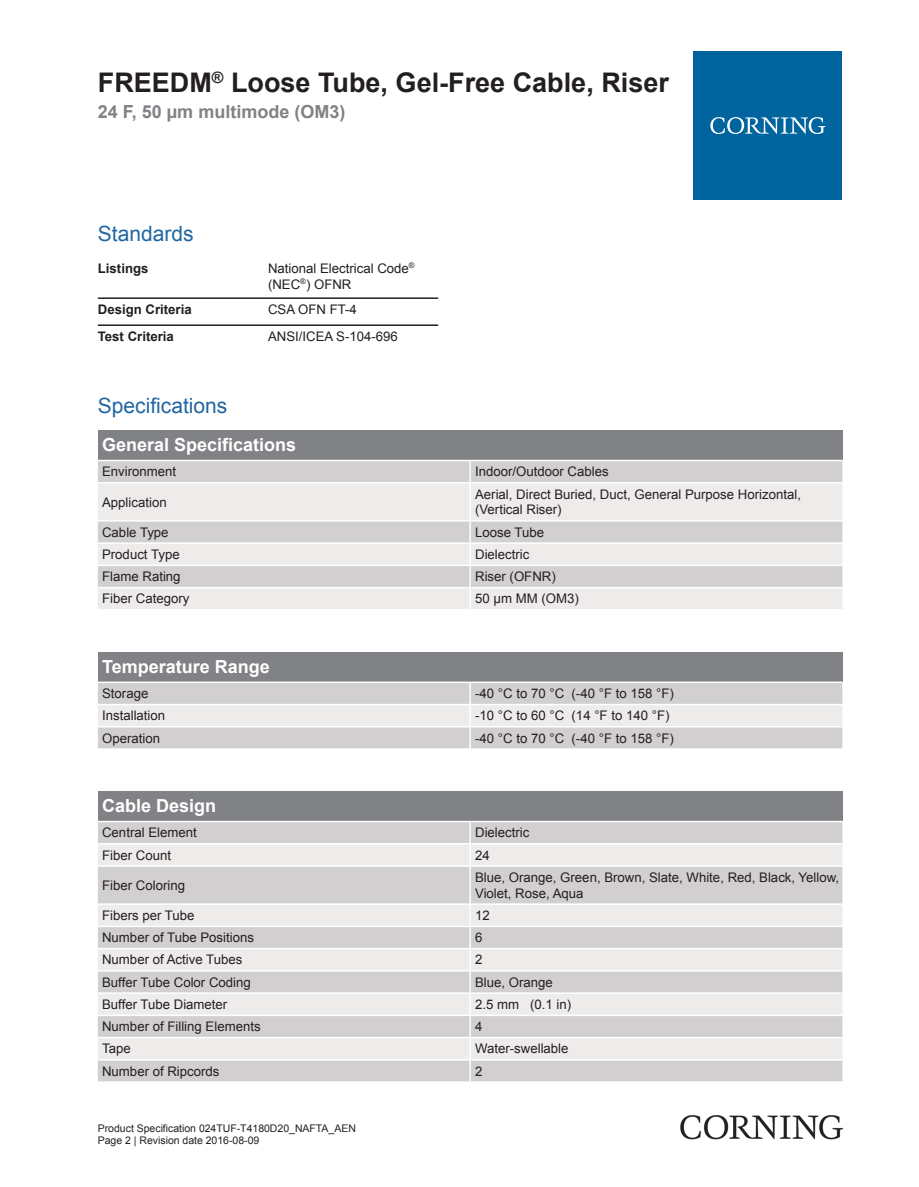
<style>
.page{position:relative;width:919px;height:1187px;background:#fff}
.page>*{position:absolute;margin:0;border:0;box-sizing:border-box;transform-origin:0 0}
.t1{font:700 27px "Arial";color:#231f20}
.t2{font:21px "Arial";color:#2166a2}
.t3{font:700 18px "Arial";color:#fff}
.t4{font:700 18px "Arial";color:#808285}
.t5{font:13.2px/15.9px "Arial";color:#231f20}
.t6{font:700 13.2px "Arial";color:#231f20}
.t7{font:10.5px/12.6px "Arial";color:#231f20}
</style>
<div class="page">
<hr style="left:98px;top:297px;width:170px;height:2px;background:#231f20">
<hr style="left:268px;top:297px;width:170px;height:2px;background:#231f20">
<hr style="left:98px;top:324px;width:170px;height:2px;background:#231f20">
<hr style="left:268px;top:324px;width:170px;height:2px;background:#231f20">
<div style="left:98px;top:430px;width:744px;height:29px;background:#808285"></div>
<div style="left:98px;top:461px;width:744px;height:21px;background:#d1cfcf"></div>
<svg style="left:98px;top:484px;width:744px;height:125px;background:#e3e2e1"></svg>
<hr style="left:469px;top:461px;width:2px;height:21px;background:#fff">
<hr style="left:469px;top:483px;width:2px;height:37px;background:#fff">
<hr style="left:469px;top:521px;width:2px;height:21px;background:#fff">
<hr style="left:469px;top:544px;width:2px;height:20px;background:#fff">
<hr style="left:469px;top:566px;width:2px;height:21px;background:#fff">
<hr style="left:469px;top:588px;width:2px;height:21px;background:#fff">
<hr style="left:98px;top:520px;width:372px;height:1px;background:#fff">
<hr style="left:470px;top:520px;width:372px;height:1px;background:#fff">
<hr style="left:98px;top:542px;width:372px;height:2px;background:#fff">
<hr style="left:470px;top:542px;width:372px;height:2px;background:#fff">
<hr style="left:98px;top:564px;width:372px;height:2px;background:#fff">
<hr style="left:470px;top:564px;width:372px;height:2px;background:#fff">
<hr style="left:98px;top:587px;width:372px;height:1px;background:#fff">
<hr style="left:470px;top:587px;width:372px;height:1px;background:#fff">
<div style="left:98px;top:651px;width:744px;height:30px;background:#808285"></div>
<div style="left:98px;top:683px;width:744px;height:65px;background:#d1cfcf"></div>
<div style="left:98px;top:705px;width:744px;height:21px;background:#edeceb"></div>
<hr style="left:469px;top:683px;width:2px;height:20px;background:#fff">
<hr style="left:469px;top:705px;width:2px;height:21px;background:#fff">
<hr style="left:469px;top:727px;width:2px;height:21px;background:#fff">
<hr style="left:98px;top:703px;width:372px;height:2px;background:#fff">
<hr style="left:470px;top:703px;width:372px;height:2px;background:#fff">
<hr style="left:98px;top:726px;width:372px;height:1px;background:#fff">
<hr style="left:470px;top:726px;width:372px;height:1px;background:#fff">
<div style="left:98px;top:791px;width:744px;height:29px;background:#808285"></div>
<div style="left:98px;top:822px;width:744px;height:259px;background:#d1cfcf"></div>
<svg style="left:98px;top:844px;width:744px;height:214px;background:#e0dede"></svg>
<hr style="left:469px;top:822px;width:2px;height:21px;background:#fff">
<hr style="left:469px;top:844px;width:2px;height:21px;background:#fff">
<hr style="left:469px;top:866px;width:2px;height:37px;background:#fff">
<hr style="left:469px;top:904px;width:2px;height:21px;background:#fff">
<hr style="left:469px;top:927px;width:2px;height:20px;background:#fff">
<hr style="left:469px;top:949px;width:2px;height:21px;background:#fff">
<hr style="left:469px;top:971px;width:2px;height:21px;background:#fff">
<hr style="left:469px;top:993px;width:2px;height:21px;background:#fff">
<hr style="left:469px;top:1016px;width:2px;height:20px;background:#fff">
<hr style="left:469px;top:1038px;width:2px;height:20px;background:#fff">
<hr style="left:469px;top:1060px;width:2px;height:21px;background:#fff">
<hr style="left:98px;top:843px;width:372px;height:1px;background:#fff">
<hr style="left:470px;top:843px;width:372px;height:1px;background:#fff">
<hr style="left:98px;top:865px;width:372px;height:1px;background:#fff">
<hr style="left:470px;top:865px;width:372px;height:1px;background:#fff">
<hr style="left:98px;top:903px;width:372px;height:1px;background:#fff">
<hr style="left:470px;top:903px;width:372px;height:1px;background:#fff">
<hr style="left:98px;top:925px;width:372px;height:2px;background:#fff">
<hr style="left:470px;top:925px;width:372px;height:2px;background:#fff">
<hr style="left:98px;top:947px;width:372px;height:2px;background:#fff">
<hr style="left:470px;top:947px;width:372px;height:2px;background:#fff">
<hr style="left:98px;top:970px;width:372px;height:1px;background:#fff">
<hr style="left:470px;top:970px;width:372px;height:1px;background:#fff">
<hr style="left:98px;top:992px;width:372px;height:1px;background:#fff">
<hr style="left:470px;top:992px;width:372px;height:1px;background:#fff">
<hr style="left:98px;top:1014px;width:372px;height:2px;background:#fff">
<hr style="left:470px;top:1014px;width:372px;height:2px;background:#fff">
<hr style="left:98px;top:1036px;width:372px;height:2px;background:#fff">
<hr style="left:470px;top:1036px;width:372px;height:2px;background:#fff">
<hr style="left:98px;top:1058px;width:372px;height:2px;background:#fff">
<hr style="left:470px;top:1058px;width:372px;height:2px;background:#fff">
<div style="left:693px;top:51px;width:149px;height:149px;background:#00649e"></div>
<svg style="left:710px;top:117px;width:115px;height:17px"></svg>
<img style="left:680px;top:1115px;width:162px;height:24px">
<h1 class="t1" style="left:98px;top:63px;width:572px">FREEDM<sup>®</sup> Loose Tube, Gel-Free Cable, Riser</h1>
<h3 class="t4" style="left:98px;top:99px;width:249px">24 F, 50 µm multimode (OM3)</h3>
<h2 class="t2" style="left:98px;top:219px;width:97px">Standards</h2>
<p class="t6" style="left:98px;top:259px;width:52px">Listings</p>
<p class="t5" style="left:268px;top:260px;width:148px">National Electrical Code<sup>® </sup>(NEC<sup>®</sup>) OFNR</p>
<p class="t6" style="left:98px;top:300px;width:95px">Design Criteria</p>
<p class="t5" style="left:268px;top:301px;width:90px">CSA OFN FT-4</p>
<p class="t6" style="left:98px;top:327px;width:78px">Test Criteria</p>
<p class="t5" style="left:268px;top:329px;width:131px">ANSI/ICEA S-104-696</p>
<h2 class="t2" style="left:98px;top:391px;width:131px">Specifications</h2>
<h3 class="t3" style="left:102px;top:432px;width:196px">General Specifications</h3>
<p class="t5" style="left:102px;top:463px;width:76px">Environment</p>
<p class="t5" style="left:475px;top:463px;width:135px">Indoor/Outdoor Cables</p>
<p class="t5" style="left:102px;top:494px;width:66px">Application</p>
<p class="t5" style="left:475px;top:486px;width:327px">Aerial, Direct Buried, Duct, General Purpose Horizontal, (Vertical Riser)</p>
<p class="t5" style="left:102px;top:524px;width:68px">Cable Type</p>
<p class="t5" style="left:475px;top:524px;width:70px">Loose Tube</p>
<p class="t5" style="left:102px;top:546px;width:79px">Product Type</p>
<p class="t5" style="left:475px;top:546px;width:56px">Dielectric</p>
<p class="t5" style="left:102px;top:568px;width:80px">Flame Rating</p>
<p class="t5" style="left:475px;top:568px;width:82px">Riser (OFNR)</p>
<p class="t5" style="left:102px;top:590px;width:89px">Fiber Category</p>
<p class="t5" style="left:475px;top:590px;width:105px">50 µm MM (OM3)</p>
<h3 class="t3" style="left:102px;top:654px;width:169px">Temperature Range</h3>
<p class="t5" style="left:102px;top:685px;width:48px">Storage</p>
<p class="t5" style="left:475px;top:685px;width:200px">-40 °C to 70 °C (-40 °F to 158 °F)</p>
<p class="t5" style="left:102px;top:707px;width:65px">Installation</p>
<p class="t5" style="left:475px;top:707px;width:196px">-10 °C to 60 °C (14 °F to 140 °F)</p>
<p class="t5" style="left:102px;top:730px;width:59px">Operation</p>
<p class="t5" style="left:475px;top:730px;width:200px">-40 °C to 70 °C (-40 °F to 158 °F)</p>
<h3 class="t3" style="left:102px;top:793px;width:116px">Cable Design</h3>
<p class="t5" style="left:102px;top:824px;width:96px">Central Element</p>
<p class="t5" style="left:475px;top:824px;width:56px">Dielectric</p>
<p class="t5" style="left:102px;top:846px;width:70px">Fiber Count</p>
<p class="t5" style="left:475px;top:846px;width:16px">24</p>
<p class="t5" style="left:102px;top:877px;width:84px">Fiber Coloring</p>
<p class="t5" style="left:475px;top:869px;width:365px">Blue, Orange, Green, Brown, Slate, White, Red, Black, Yellow,<br>Violet, Rose, Aqua</p>
<p class="t5" style="left:102px;top:907px;width:94px">Fibers per Tube</p>
<p class="t5" style="left:475px;top:907px;width:16px">12</p>
<p class="t5" style="left:102px;top:929px;width:153px">Number of Tube Positions</p>
<p class="t5" style="left:475px;top:929px;width:9px">6</p>
<p class="t5" style="left:102px;top:951px;width:142px">Number of Active Tubes</p>
<p class="t5" style="left:475px;top:951px;width:9px">2</p>
<p class="t5" style="left:102px;top:973px;width:150px">Buffer Tube Color Coding</p>
<p class="t5" style="left:475px;top:973px;width:79px">Blue, Orange</p>
<p class="t5" style="left:102px;top:996px;width:127px">Buffer Tube Diameter</p>
<p class="t5" style="left:475px;top:996px;width:98px">2.5 mm (0.1 in)</p>
<p class="t5" style="left:102px;top:1018px;width:160px">Number of Filling Elements</p>
<p class="t5" style="left:475px;top:1018px;width:9px">4</p>
<p class="t5" style="left:102px;top:1040px;width:30px">Tape</p>
<p class="t5" style="left:475px;top:1040px;width:95px">Water-swellable</p>
<p class="t5" style="left:102px;top:1062px;width:119px">Number of Ripcords</p>
<p class="t5" style="left:475px;top:1062px;width:9px">2</p>
<p class="t7" style="left:98px;top:1121px;width:259px">Product Specification 024TUF-T4180D20_NAFTA_AEN<br>Page 2 | Revision date 2016-08-09</p>
</div>
